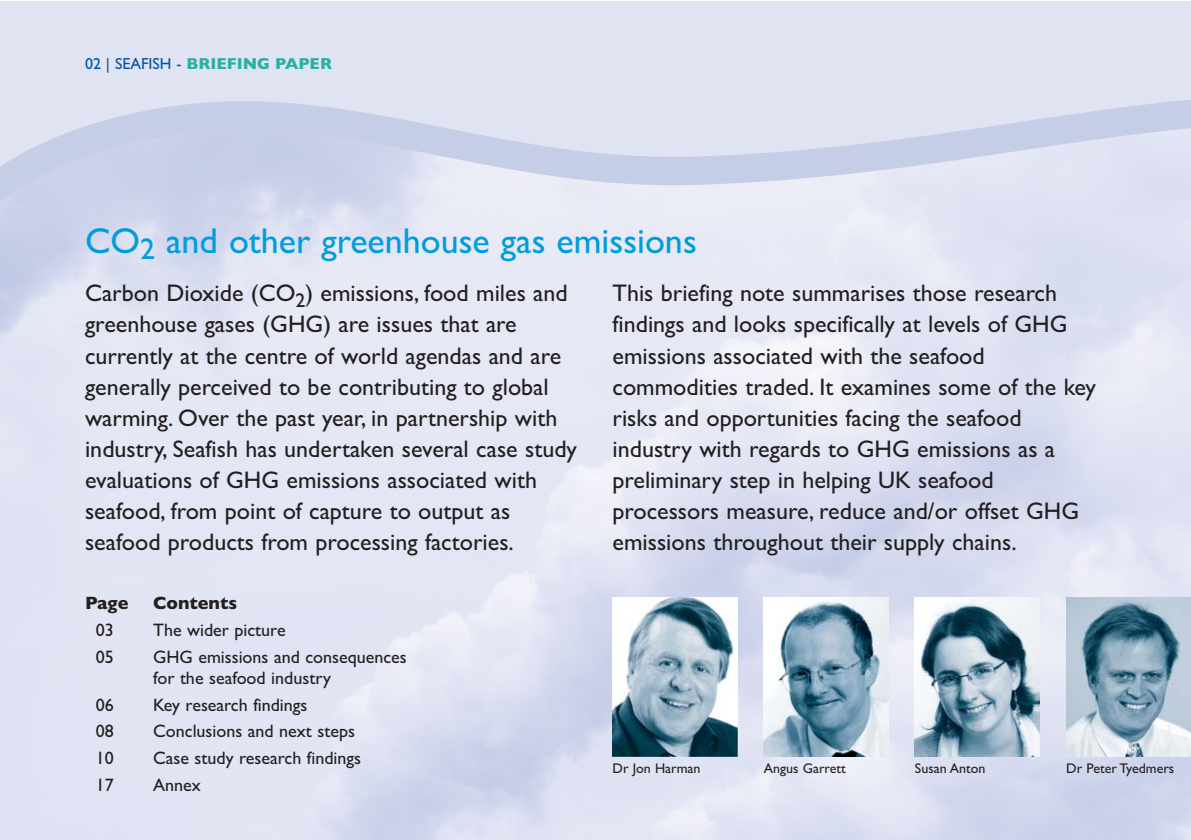
<style>
.page{position:relative;width:1191px;height:840px;background:#fff}
.page>*{position:absolute;margin:0;border:0;box-sizing:border-box;transform-origin:0 0}
.t1{font:36px "Gill Sans";color:#009ddc}
.t2{font:24px/31px "Gill Sans";color:#231f20}
.t3{font:18px/21px "Gill Sans";color:#231f20}
.t4{font:700 18px "Gill Sans";color:#231f20}
.t5{font:700 16px "Gill Sans";color:#2bafa4}
.t6{font:14px "Gill Sans";color:#231f20}
.s1{font-weight:400;color:#0054a4}
</style>
<div class="page">
<img style="left:0;top:211px;width:1190px;height:628px">
<svg style="left:0;top:1px;width:1190px;height:210px;background:#dadeef"></svg>
<img style="left:612px;top:596px;width:125px;height:159px">
<img style="left:763px;top:596px;width:125px;height:159px">
<img style="left:915px;top:596px;width:124px;height:159px">
<img style="left:1066px;top:596px;width:124px;height:159px">
<p class="t5" style="left:85px;top:58px;width:248px"><span class="s1">02 | SEAFISH -</span> BRIEFING PAPER</p>
<h1 class="t1" style="left:85px;top:228px;width:613px">CO<sub>2</sub> and other greenhouse gas emissions</h1>
<p class="t2" style="left:85px;top:280px;width:493px">Carbon Dioxide (CO<sub>2</sub>) emissions, food miles and greenhouse gases (GHG) are issues that are currently at the centre of world agendas and are generally perceived to be contributing to global warming. Over the past year, in partnership with industry, Seafish has undertaken several case study evaluations of GHG emissions associated with seafood, from point of capture to output as seafood products from processing factories.</p>
<p class="t2" style="left:612px;top:280px;width:485px">This briefing note summarises those research findings and looks specifically at levels of GHG emissions associated with the seafood commodities traded. It examines some of the key risks and opportunities facing the seafood industry with regards to GHG emissions as a preliminary step in helping UK seafood processors measure, reduce and/or offset GHG emissions throughout their supply chains.</p>
<p class="t4" style="left:85px;top:596px;width:45px">Page</p>
<p class="t4" style="left:153px;top:596px;width:86px">Contents</p>
<p class="t3" style="left:96px;top:621px;width:19px">03</p>
<p class="t3" style="left:153px;top:621px;width:134px">The wider picture</p>
<p class="t3" style="left:96px;top:648px;width:19px">05</p>
<p class="t3" style="left:153px;top:648px;width:255px">GHG emissions and consequences for the seafood industry</p>
<p class="t3" style="left:96px;top:695px;width:19px">06</p>
<p class="t3" style="left:153px;top:695px;width:156px">Key research findings</p>
<p class="t3" style="left:96px;top:722px;width:20px">08</p>
<p class="t3" style="left:153px;top:722px;width:203px">Conclusions and next steps</p>
<p class="t3" style="left:96px;top:749px;width:20px">10</p>
<p class="t3" style="left:153px;top:749px;width:209px">Case study research findings</p>
<p class="t3" style="left:96px;top:775px;width:19px">17</p>
<p class="t3" style="left:153px;top:775px;width:49px">Annex</p>
<p class="t6" style="left:612px;top:763px;width:90px">Dr Jon Harman</p>
<p class="t6" style="left:763px;top:763px;width:84px">Angus Garrett</p>
<p class="t6" style="left:915px;top:763px;width:72px">Susan Anton</p>
<p class="t6" style="left:1066px;top:763px;width:110px">Dr Peter Tyedmers</p>
</div>
